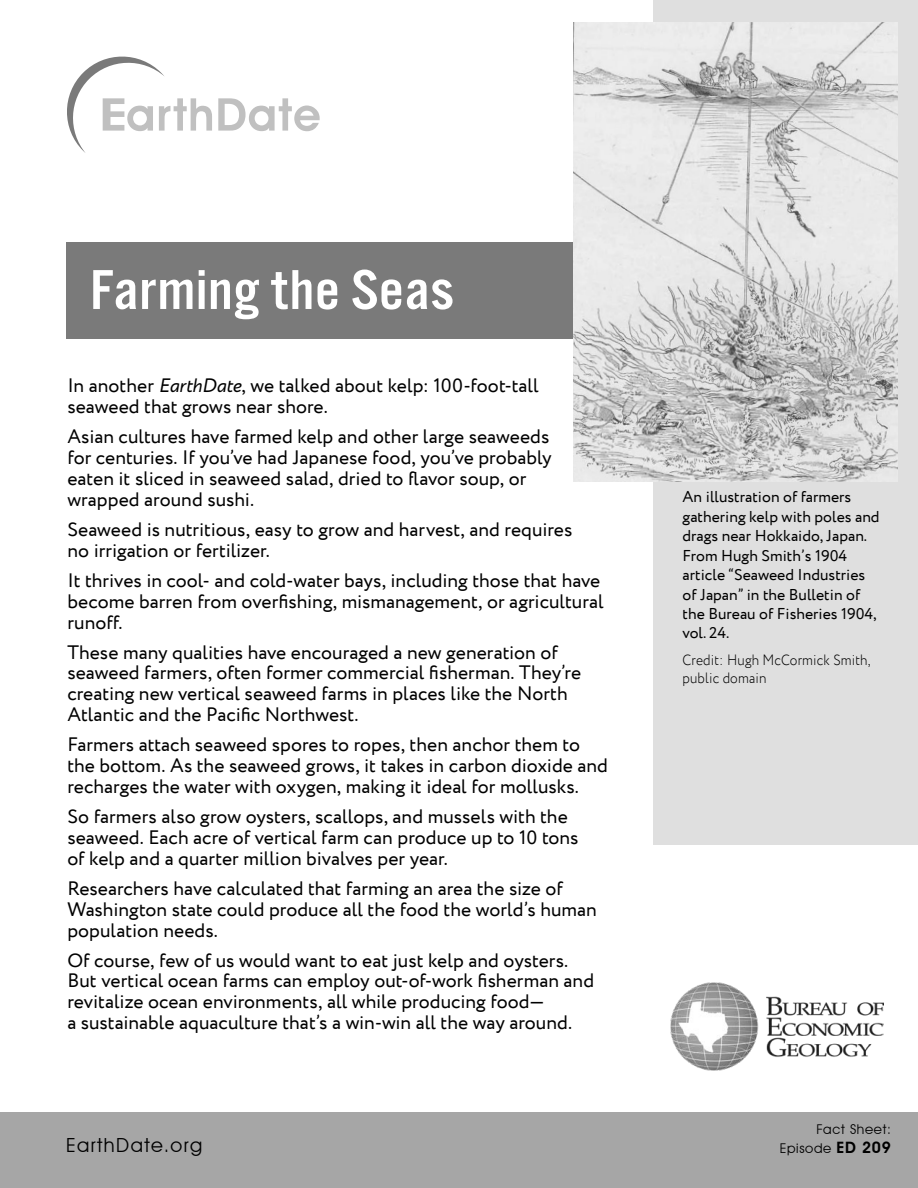
<style>
.page{position:relative;width:918px;height:1188px;background:#fff}
.page>*{position:absolute;margin:0;border:0;box-sizing:border-box;transform-origin:0 0}
.t1{font:58.35px "Alternate Got No 3 D";letter-spacing:.01em;color:#fff;scale:1.1 1}
.t2{font:19.5px/20.9px "Circe";color:#000}
.t3{font:19.5px "Avant Garde IT Cby BT";letter-spacing:.075em;color:#000}
.t4{font:15.75px/19.5px "Circe";color:#000}
.t5{font:300 15px/18px "Circe";letter-spacing:.01em;color:#000;scale:.9 1}
.t6{font:13.5px/18.9px "Avant Garde IT Cby BT";letter-spacing:.05em;color:#000;text-align:right}
.s1{font-style:italic}
.s2{font-weight:600;font-size:15.75px}
</style>
<div class="page">
<div style="left:66px;top:243px;width:587px;height:96px;background:#7a7a7a"></div>
<div style="left:653px;top:0;width:265px;height:845px;background:#dfdfdf"></div>
<svg style="left:67px;top:56px;width:145px;height:97px"></svg>
<svg style="left:218px;top:98px;width:102px;height:33px"></svg>
<img style="left:671px;top:983px;width:213px;height:88px">
<div style="left:0;top:1112px;width:918px;height:76px;background:#a6a6a6"></div>
<img style="left:574px;top:22px;width:324px;height:460px">
<h1 class="t1" style="left:90px;top:260px;width:332px">Farming the Seas</h1>
<p class="t2" style="left:67px;top:376px;width:473px">In another <span class="s1">EarthDate</span>, we talked about kelp: 100-foot-tall seaweed that grows near shore.</p>
<p class="t2" style="left:67px;top:427px;width:486px">Asian cultures have farmed kelp and other large seaweeds for centuries. If you’ve had Japanese food, you’ve probably eaten it sliced in seaweed salad, dried to flavor soup, or wrapped around sushi.</p>
<p class="t2" style="left:67px;top:520px;width:506px">Seaweed is nutritious, easy to grow and harvest, and requires no irrigation or fertilizer.</p>
<p class="t2" style="left:67px;top:570px;width:538px">It thrives in cool- and cold-water bays, including those that have become barren from overfishing, mismanagement, or agricultural runoff.</p>
<p class="t2" style="left:67px;top:642px;width:515px">These many qualities have encouraged a new generation of seaweed farmers, often former commercial fisherman. They’re creating new vertical seaweed farms in places like the North Atlantic and the Pacific Northwest.</p>
<p class="t2" style="left:67px;top:735px;width:542px">Farmers attach seaweed spores to ropes, then anchor them to the bottom. As the seaweed grows, it takes in carbon dioxide and recharges the water with oxygen, making it ideal for mollusks.</p>
<p class="t2" style="left:67px;top:807px;width:513px">So farmers also grow oysters, scallops, and mussels with the seaweed. Each acre of vertical farm can produce up to 10 tons of kelp and a quarter million bivalves per year.</p>
<p class="t2" style="left:67px;top:878px;width:531px">Researchers have calculated that farming an area the size of<br>Washington state could produce all the food the world’s human population needs.</p>
<p class="t2" style="left:67px;top:950px;width:528px">Of course, few of us would want to eat just kelp and oysters.<br>But vertical ocean farms can employ out-of-work fisherman and revitalize ocean environments, all while producing food—<br>a sustainable aquaculture that’s a win-win all the way around.</p>
<p class="t3" style="left:66px;top:1134px;width:138px">EarthDate.org</p>
<p class="t4" style="left:683px;top:488px;width:199px">An illustration of farmers gathering kelp with poles and drags near Hokkaido, Japan.<br>From Hugh Smith’s 1904 article “Seaweed Industries of Japan” in the Bulletin of the Bureau of Fisheries 1904, vol. 24.</p>
<p class="t5" style="left:683px;top:652px;width:210px">Credit: Hugh McCormick Smith, public domain</p>
<p class="t6" style="left:780px;top:1120px;width:113px">Fact Sheet:<br>Episode <span class="s2">ED 209</span></p>
</div>
